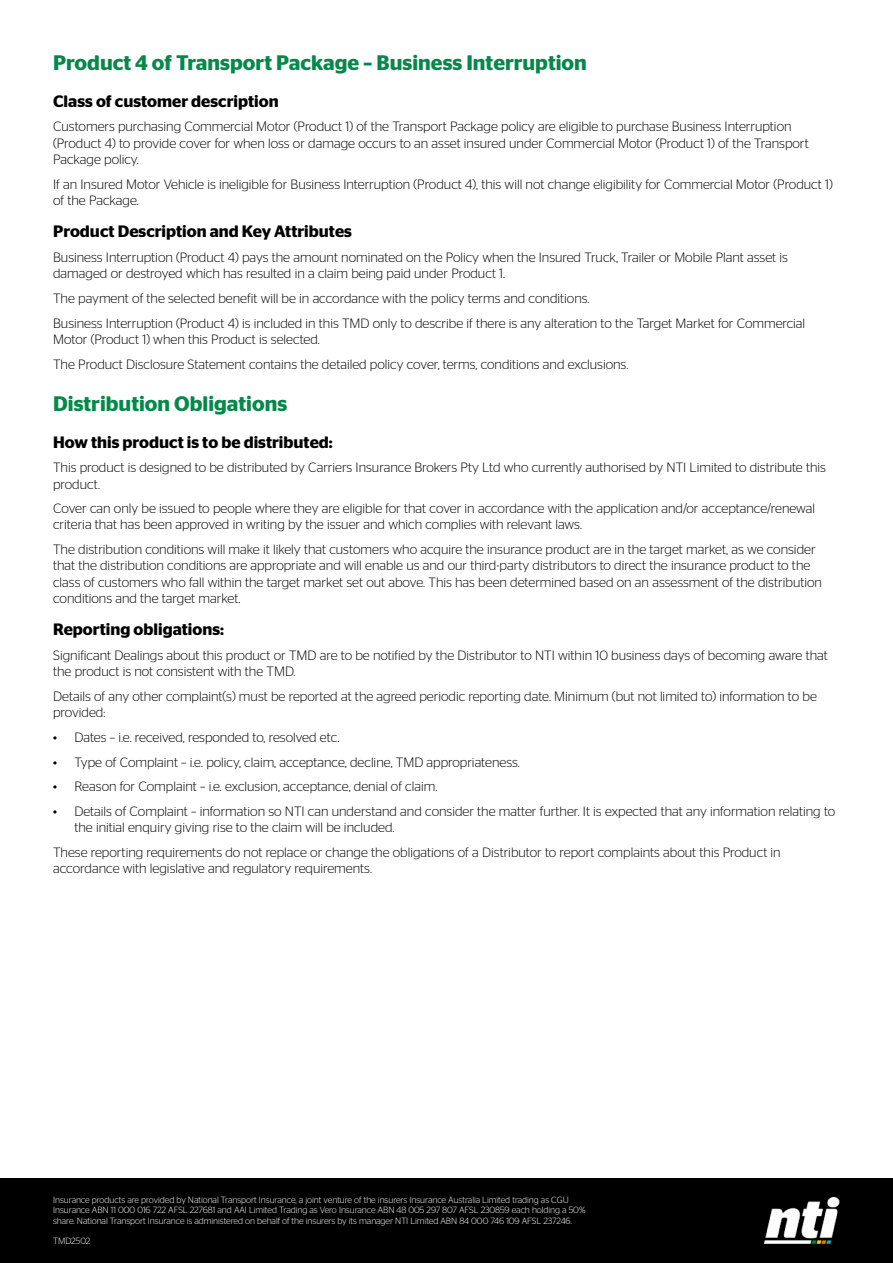
<style>
.page{position:relative;width:893px;height:1263px;background:#fff}
.page>*{position:absolute;margin:0;border:0;box-sizing:border-box;transform-origin:0 0}
.t1{font:600 21px "Stag Sans";color:#05894a}
.t2{font:600 16.5px "Stag Sans";color:#000}
.t3{font:300 13.5px/16.2px "Stag Sans";color:#000}
.t4{font:300 9px/10.8px "Stag Sans";letter-spacing:-.005em;color:#fff}
</style>
<div class="page">
<div style="left:0;top:1178px;width:893px;height:85px;background:#000"></div>
<img style="left:765px;top:1197px;width:75px;height:46px">
<h1 class="t1" style="left:53px;top:50px;width:535px">Product 4 of Transport Package – Business Interruption</h1>
<p class="t2" style="left:53px;top:91px;width:227px">Class of customer description</p>
<p class="t3" style="left:53px;top:118px;width:757px">Customers purchasing Commercial Motor (Product 1) of the Transport Package policy are eligible to purchase Business Interruption (Product 4) to provide cover for when loss or damage occurs to an asset insured under Commercial Motor (Product 1) of the Transport<br>Package policy.</p>
<p class="t3" style="left:53px;top:176px;width:781px">If an Insured Motor Vehicle is ineligible for Business Interruption (Product 4), this will not change eligibility for Commercial Motor (Product 1) of the Package.</p>
<p class="t2" style="left:53px;top:222px;width:300px">Product Description and Key Attributes</p>
<p class="t3" style="left:53px;top:249px;width:736px">Business Interruption (Product 4) pays the amount nominated on the Policy when the Insured Truck, Trailer or Mobile Plant asset is damaged or destroyed which has resulted in a claim being paid under Product 1.</p>
<p class="t3" style="left:53px;top:286px;width:754px;line-height:24.8px">The payment of the selected benefit will be in accordance with the policy terms and conditions.<br>Business Interruption (Product 4) is included in this TMD only to describe if there is any alteration to the Target Market for Commercial</p>
<p class="t3" style="left:53px;top:327px;width:577px;line-height:24.8px">Motor (Product 1) when this Product is selected.<br>The Product Disclosure Statement contains the detailed policy cover, terms, conditions and exclusions.</p>
<h1 class="t1" style="left:53px;top:391px;width:236px">Distribution Obligations</h1>
<p class="t2" style="left:53px;top:432px;width:281px">How this product is to be distributed:</p>
<p class="t3" style="left:53px;top:459px;width:774px">This product is designed to be distributed by Carriers Insurance Brokers Pty Ltd who currently authorised by NTI Limited to distribute this product.</p>
<p class="t3" style="left:53px;top:500px;width:763px">Cover can only be issued to people where they are eligible for that cover in accordance with the application and/or acceptance/renewal criteria that has been approved in writing by the issuer and which complies with relevant laws.</p>
<p class="t3" style="left:53px;top:541px;width:770px">The distribution conditions will make it likely that customers who acquire the insurance product are in the target market, as we consider that the distribution conditions are appropriate and will enable us and our third-party distributors to direct the insurance product to the class of customers who fall within the target market set out above. This has been determined based on an assessment of the distribution conditions and the target market.</p>
<p class="t2" style="left:53px;top:620px;width:172px">Reporting obligations:</p>
<p class="t3" style="left:53px;top:647px;width:776px">Significant Dealings about this product or TMD are to be notified by the Distributor to NTI within 10 business days of becoming aware that the product is not consistent with the TMD.</p>
<p class="t3" style="left:53px;top:688px;width:765px">Details of any other complaint(s) must be reported at the agreed periodic reporting date. Minimum (but not limited to) information to be provided:</p>
<p class="t3" style="left:53px;top:729px;width:288px">• Dates – i.e. received, responded to, resolved etc.</p>
<p class="t3" style="left:53px;top:753px;width:468px">• Type of Complaint – i.e. policy, claim, acceptance, decline, TMD appropriateness.</p>
<p class="t3" style="left:53px;top:778px;width:386px">• Reason for Complaint – i.e. exclusion, acceptance, denial of claim.</p>
<p class="t3" style="left:74px;top:803px;width:762px;text-indent:-21px">• Details of Complaint – information so NTI can understand and consider the matter further. It is expected that any information relating to the initial enquiry giving rise to the claim will be included.</p>
<p class="t3" style="left:53px;top:844px;width:729px">These reporting requirements do not replace or change the obligations of a Distributor to report complaints about this Product in accordance with legislative and regulatory requirements.</p>
<p class="t4" style="left:53px;top:1194px;width:534px">Insurance products are provided by National Transport Insurance, a joint venture of the insurers Insurance Australia Limited trading as CGU<br>Insurance ABN 11 000 016 722 AFSL 227681 and AAI Limited Trading as Vero Insurance ABN 48 005 297 807 AFSL 230859 each holding a 50% share. National Transport Insurance is administered on behalf of the insurers by its manager NTI Limited ABN 84 000 746 109 AFSL 237246.</p>
<p class="t4" style="left:53px;top:1235px;width:39px">TMD2502</p>
</div>
